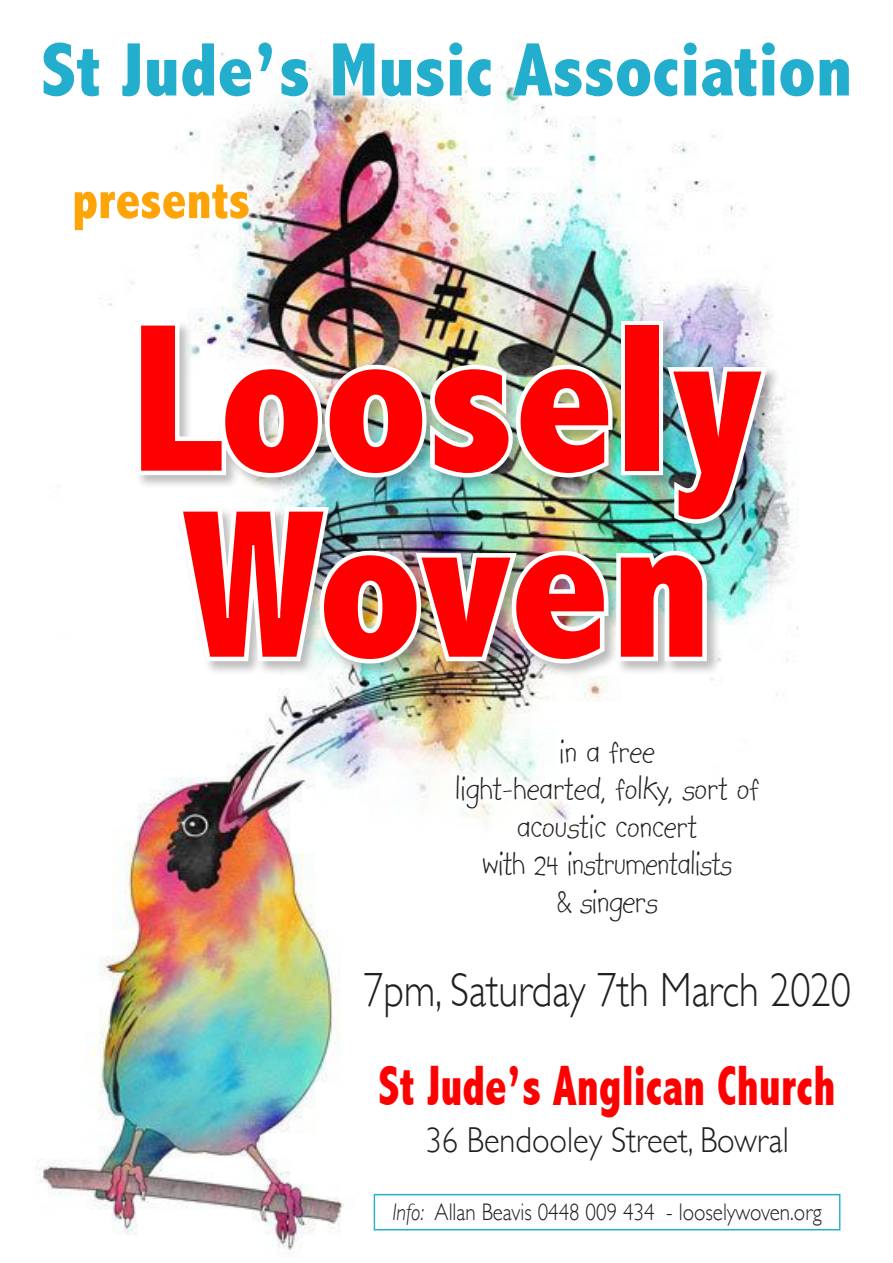
<style>
.page{position:relative;width:893px;height:1263px;background:#fff}
.page>*{position:absolute;margin:0;border:0;box-sizing:border-box;transform-origin:0 0}
.t1{font:800 condensed 213px/186px "Abadi";color:#f00}
.t2{font:800 condensed 76.5px "Abadi";color:#23aecd}
.t3{font:800 condensed 57px "Abadi";color:#f00;scale:.81 1}
.t4{font:800 condensed 55.5px "Abadi";color:#fea407;scale:.95 1}
.t5{font:300 48px "Gill Sans";color:#231f20;scale:.84 1}
.t6{font:36px/37.5px "Kidprint";color:#231f20;text-align:center;scale:.93 1}
.t7{font:300 36px "Gill Sans";color:#231f20;scale:.9 1}
.t8{font:300 24px "Gill Sans";color:#231f20;scale:.88 1}
.s1{font-style:italic}
</style>
<div class="page">
<img style="left:36px;top:105px;width:762px;height:1146px">
<div style="left:67px;top:177px;width:189px;height:60px;background:#fff"></div>
<img style="left:132px;top:317px;width:641px;height:363px">
<div style="left:447px;top:730px;width:321px;height:200px;background:#fff"></div>
<div style="left:411px;top:1111px;width:393px;height:66px;background:#fff"></div>
<div style="left:364px;top:1183px;width:486px;height:58px;background:#fff"></div>
<div style="left:374px;top:1194px;width:466px;height:36px;border:1px solid #23aecd"></div>
<svg style="left:362px;top:970px;width:81px;height:50px"></svg>
<svg style="left:449px;top:969px;width:200px;height:51px"></svg>
<svg style="left:660px;top:967px;width:99px;height:43px"></svg>
<svg style="left:765px;top:969px;width:33px;height:40px"></svg>
<p class="t2" style="left:41px;top:26px;width:813px">St Jude’s Music Association</p>
<p class="t4" style="left:72px;top:167px;width:189px">presents</p>
<p class="t1" style="left:131px;top:307px;width:634px">Loosely<br>Woven</p>
<p class="t6" style="left:455px;top:732px;width:328px">in a free<br>light-hearted, folky, sort of</p>
<p class="t6" style="left:482px;top:807px;width:270px">acoustic concert<br>with 24 instrumentalists</p>
<p class="t6" style="left:556px;top:882px;width:111px">&amp; singers</p>
<p class="t5" style="left:363px;top:952px;width:582px">7pm, Saturday 7th March 2020</p>
<p class="t3" style="left:379px;top:1053px;width:566px">St Jude’s Anglican Church</p>
<p class="t7" style="left:425px;top:1112px;width:405px">36 Bendooley Street, Bowral</p>
<p class="t8" style="left:392px;top:1194px;width:489px"><span class="s1">Info:</span> Allan Beavis 0448 009 434 - looselywoven.org</p>
</div>
